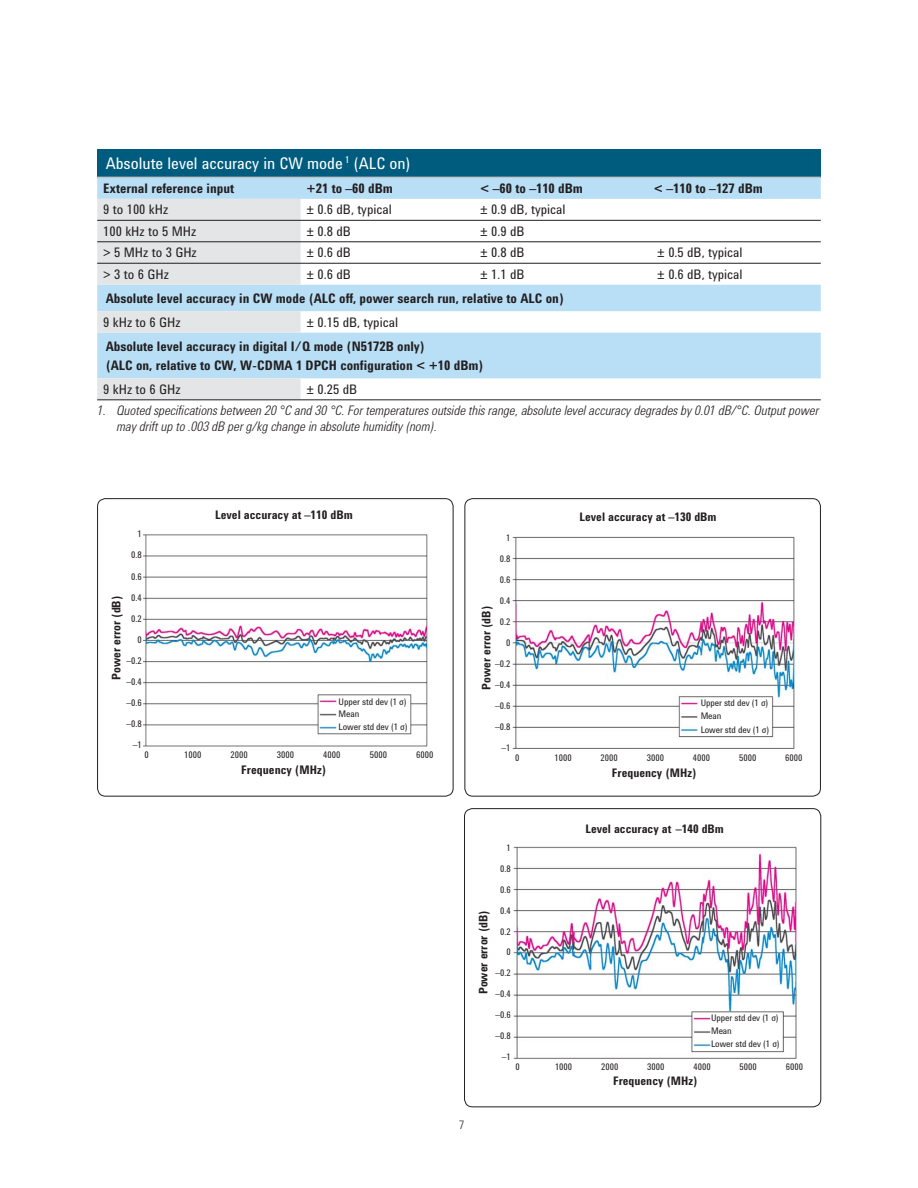
<style>
.page{position:relative;width:918px;height:1188px;background:#fff}
.page>*{position:absolute;margin:0;border:0;box-sizing:border-box;transform-origin:0 0}
.t1{font:16.5px "Agilent Condensed CFF";color:#fff}
.t2{font:700 13.5px/19.2px "Agilent Condensed CFF";color:#231f20}
.t3{font:italic 300 13.5px/16.5px "Agilent Condensed CFF";color:#231f20}
.t4{font:13.5px "Agilent Condensed CFF";color:#231f20}
.t5{font:700 12.15px "Agilent Condensed CFF";color:#231f20}
.t6{font:300 12px "Agilent Condensed CFF";color:#231f20}
.t7{font:9.3px/13.2px "Agilent Condensed CFF";letter-spacing:-.01em;color:#231f20}
</style>
<div class="page">
<div style="left:97px;top:149px;width:724px;height:28px;background:#005c7e"></div>
<svg style="left:97px;top:178px;width:724px;height:200px"></svg>
<svg style="left:97px;top:199px;width:204px;height:200px;background:#d3e2eb"></svg>
<hr style="left:97px;top:220px;width:724px;height:1px;background:#231f20">
<hr style="left:97px;top:241px;width:724px;height:1px;background:#231f20">
<hr style="left:97px;top:263px;width:724px;height:1px;background:#231f20">
<hr style="left:97px;top:399px;width:551px;height:1px;background:#231f20">
<hr style="left:648px;top:399px;width:173px;height:1px;background:#231f20">
<hr style="left:97px;top:177px;width:551px;height:1px;background:#c2c4c6">
<hr style="left:648px;top:177px;width:173px;height:1px;background:#c2c4c6">
<img style="left:513px;top:846px;width:285px;height:213px">
<div style="left:464px;top:808px;width:357px;height:299px;border:1px solid #231f20;border-radius:8px"></div>
<img style="left:143px;top:534px;width:286px;height:213px">
<div style="left:97px;top:498px;width:356px;height:299px;border:1px solid #231f20;border-radius:8px"></div>
<img style="left:512px;top:536px;width:284px;height:213px">
<div style="left:465px;top:498px;width:356px;height:299px;border:1px solid #231f20;border-radius:8px"></div>
<h1 class="t1" style="left:106px;top:157px;width:306px">Absolute level accuracy in CW mode <sup>1</sup> (ALC on)</h1>
<h2 class="t2" style="left:103px;top:180px;width:132px">External reference input</h2>
<h2 class="t2" style="left:307px;top:180px;width:88px">+21 to –60 dBm</h2>
<h2 class="t2" style="left:480px;top:180px;width:104px">&lt; –60 to –110 dBm</h2>
<h2 class="t2" style="left:654px;top:180px;width:111px">&lt; –110 to –127 dBm</h2>
<h2 class="t4" style="left:103px;top:205px;width:67px">9 to 100 kHz</h2>
<h2 class="t4" style="left:307px;top:205px;width:87px">± 0.6 dB, typical</h2>
<h2 class="t4" style="left:480px;top:205px;width:87px">± 0.9 dB, typical</h2>
<h2 class="t4" style="left:103px;top:226px;width:95px">100 kHz to 5 MHz</h2>
<h2 class="t4" style="left:307px;top:226px;width:46px">± 0.8 dB</h2>
<h2 class="t4" style="left:480px;top:226px;width:46px">± 0.9 dB</h2>
<h2 class="t4" style="left:103px;top:248px;width:95px">&gt; 5 MHz to 3 GHz</h2>
<h2 class="t4" style="left:307px;top:248px;width:46px">± 0.6 dB</h2>
<h2 class="t4" style="left:480px;top:248px;width:46px">± 0.8 dB</h2>
<h2 class="t4" style="left:657px;top:248px;width:87px">± 0.5 dB, typical</h2>
<h2 class="t4" style="left:103px;top:269px;width:67px">&gt; 3 to 6 GHz</h2>
<h2 class="t4" style="left:307px;top:269px;width:46px">± 0.6 dB</h2>
<h2 class="t4" style="left:480px;top:269px;width:46px">± 1.1 dB</h2>
<h2 class="t4" style="left:657px;top:269px;width:87px">± 0.6 dB, typical</h2>
<h2 class="t2" style="left:106px;top:290px;width:460px">Absolute level accuracy in CW mode (ALC off, power search run, relative to ALC on)</h2>
<h2 class="t4" style="left:103px;top:317px;width:79px">9 kHz to 6 GHz</h2>
<h2 class="t4" style="left:307px;top:317px;width:93px">± 0.15 dB, typical</h2>
<h2 class="t2" style="left:106px;top:338px;width:379px">Absolute level accuracy in digital I/Q mode (N5172B only)<br>(ALC on, relative to CW, W-CDMA 1 DPCH configuration &lt; +10 dBm)</h2>
<h2 class="t4" style="left:103px;top:384px;width:79px">9 kHz to 6 GHz</h2>
<h2 class="t4" style="left:307px;top:384px;width:52px">± 0.25 dB</h2>
<h2 class="t3" style="left:117px;top:404px;width:704px;text-indent:-19px">1. Quoted specifications between 20 °C and 30 °C. For temperatures outside this range, absolute level accuracy degrades by 0.01 dB/°C. Output power may drift up to .003 dB per g/kg change in absolute humidity (nom).</h2>
<h3 class="t5" style="left:215px;top:510px;width:139px">Level accuracy at –110 dBm</h3>
<h3 class="t5" style="left:580px;top:512px;width:138px">Level accuracy at –130 dBm</h3>
<p class="t7" style="left:137px;top:529px;width:6px">1</p>
<p class="t7" style="left:131px;top:550px;width:12px">0.8</p>
<p class="t7" style="left:131px;top:571px;width:12px">0.6</p>
<p class="t7" style="left:131px;top:592px;width:12px">0.4</p>
<p class="t7" style="left:131px;top:613px;width:12px">0.2</p>
<p class="t7" style="left:137px;top:634px;width:6px">0</p>
<p class="t7" style="left:126px;top:655px;width:17px">–0.2</p>
<p class="t7" style="left:126px;top:676px;width:17px">–0.4</p>
<p class="t7" style="left:126px;top:697px;width:17px">–0.6</p>
<p class="t7" style="left:126px;top:718px;width:17px">–0.8</p>
<p class="t7" style="left:133px;top:739px;width:11px">–1</p>
<h3 class="t5" style="left:112px;top:680px;width:86px;rotate:-90deg">Power error (dB)</h3>
<p class="t7" style="left:339px;top:697px;width:70px;line-height:12.3px">Upper std dev (1 σ)<br>Mean<br>Lower std dev (1 σ)</p>
<p class="t7" style="left:144px;top:749px;width:6px">0</p>
<p class="t7" style="left:184px;top:749px;width:19px">1000</p>
<p class="t7" style="left:230px;top:749px;width:19px">2000</p>
<p class="t7" style="left:277px;top:749px;width:19px">3000</p>
<p class="t7" style="left:323px;top:749px;width:19px">4000</p>
<p class="t7" style="left:370px;top:749px;width:19px">5000</p>
<p class="t7" style="left:416px;top:749px;width:19px">6000</p>
<p class="t7" style="left:506px;top:533px;width:6px">1</p>
<p class="t7" style="left:500px;top:554px;width:12px">0.8</p>
<p class="t7" style="left:500px;top:574px;width:12px">0.6</p>
<p class="t7" style="left:500px;top:595px;width:12px">0.4</p>
<p class="t7" style="left:500px;top:616px;width:12px">0.2</p>
<p class="t7" style="left:506px;top:637px;width:6px">0</p>
<p class="t7" style="left:495px;top:658px;width:17px">–0.2</p>
<p class="t7" style="left:495px;top:679px;width:17px">–0.4</p>
<p class="t7" style="left:495px;top:700px;width:17px">–0.6</p>
<p class="t7" style="left:495px;top:721px;width:17px">–0.8</p>
<p class="t7" style="left:502px;top:742px;width:10px">–1</p>
<h3 class="t5" style="left:482px;top:690px;width:85px;rotate:-90deg">Power error (dB)</h3>
<p class="t7" style="left:701px;top:697px;width:70px">Upper std dev (1 σ)<br>Mean<br>Lower std dev (1 σ)</p>
<p class="t7" style="left:515px;top:752px;width:6px">0</p>
<p class="t7" style="left:554px;top:752px;width:19px">1000</p>
<p class="t7" style="left:601px;top:752px;width:19px">2000</p>
<p class="t7" style="left:647px;top:752px;width:19px">3000</p>
<p class="t7" style="left:693px;top:752px;width:19px">4000</p>
<p class="t7" style="left:739px;top:752px;width:19px">5000</p>
<p class="t7" style="left:785px;top:752px;width:19px">6000</p>
<h3 class="t5" style="left:241px;top:765px;width:86px">Frequency (MHz)</h3>
<h3 class="t5" style="left:612px;top:769px;width:86px">Frequency (MHz)</h3>
<h3 class="t5" style="left:586px;top:824px;width:140px">Level accuracy at –140 dBm</h3>
<p class="t7" style="left:506px;top:842px;width:6px">1</p>
<p class="t7" style="left:500px;top:863px;width:12px">0.8</p>
<p class="t7" style="left:500px;top:884px;width:12px">0.6</p>
<p class="t7" style="left:500px;top:905px;width:12px">0.4</p>
<p class="t7" style="left:500px;top:926px;width:12px">0.2</p>
<p class="t7" style="left:506px;top:947px;width:6px">0</p>
<p class="t7" style="left:495px;top:968px;width:17px">–0.2</p>
<p class="t7" style="left:495px;top:989px;width:17px">–0.4</p>
<p class="t7" style="left:495px;top:1009px;width:17px">–0.6</p>
<p class="t7" style="left:495px;top:1030px;width:17px">–0.8</p>
<p class="t7" style="left:502px;top:1051px;width:10px">–1</p>
<h3 class="t5" style="left:479px;top:994px;width:85px;rotate:-90deg">Power error (dB)</h3>
<p class="t7" style="left:711px;top:1012px;width:70px">Upper std dev (1 σ)<br>Mean<br>Lower std dev (1 σ)</p>
<p class="t7" style="left:516px;top:1061px;width:6px">0</p>
<p class="t7" style="left:555px;top:1061px;width:19px">1000</p>
<p class="t7" style="left:601px;top:1061px;width:19px">2000</p>
<p class="t7" style="left:647px;top:1061px;width:19px">3000</p>
<p class="t7" style="left:693px;top:1061px;width:19px">4000</p>
<p class="t7" style="left:740px;top:1061px;width:19px">5000</p>
<p class="t7" style="left:786px;top:1061px;width:19px">6000</p>
<h3 class="t5" style="left:613px;top:1077px;width:86px">Frequency (MHz)</h3>
<p class="t6" style="left:459px;top:1120px;width:7px">7</p>
</div>
